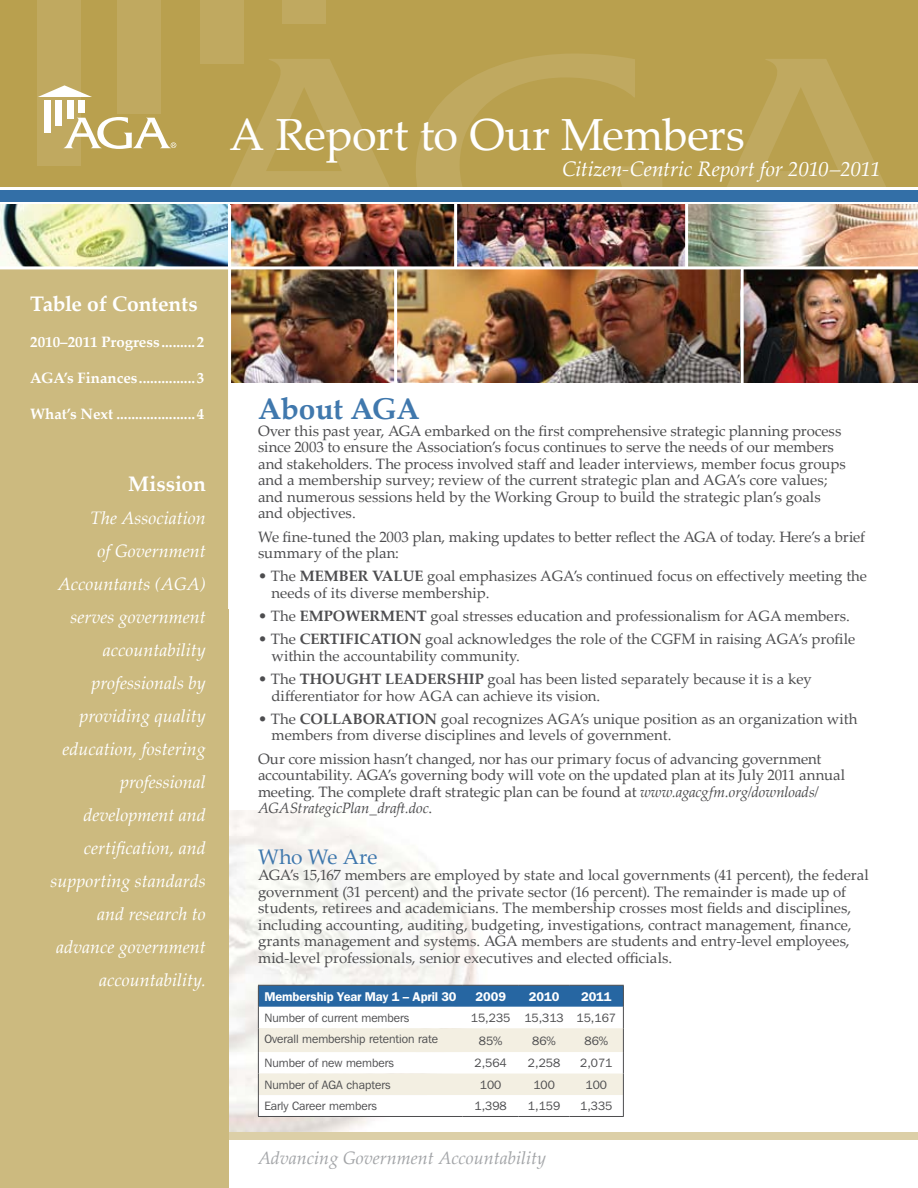
<style>
.page{position:relative;width:918px;height:1188px;background:#fff}
.page>*{position:absolute;margin:0;border:0;box-sizing:border-box;transform-origin:0 0}
.t1{font:45px "Palatino Linotype";letter-spacing:-.01em;color:#fff}
.t2{font:700 30px "Palatino Linotype";letter-spacing:-.015em;color:#4078ad}
.t3{font:italic 21px "Palatino Linotype";letter-spacing:-.01em;color:#fff}
.t4{font:700 21px "Palatino Linotype";letter-spacing:-.01em;color:#fff}
.t5{font:21px "Palatino Linotype";color:#4078ad}
.t6{font:italic 18px/33px "Palatino Linotype";color:#fff;text-align:right}
.t7{font:italic 18px "Palatino Linotype";color:#a2a4a7}
.t8{font:15px/16.5px "Palatino Linotype";color:#4d4d4f}
.t9{font:700 15px "Palatino Linotype";color:#fff}
.t10{font:600 12.75px "Franklin Gothic";letter-spacing:-.01em;color:#fff}
.t11{font:12px "Franklin Gothic IT Cby BT";color:#4d4d4f}
.s1{font-weight:700}
.s2{font-style:italic}
</style>
<div class="page">
<img style="left:228px;top:810px;width:396px;height:322px">
<div style="left:0;top:0;width:918px;height:188px;background:#b9a04e"></div>
<svg style="left:173px;top:59px;width:243px;height:129px"></svg>
<svg style="left:416px;top:54px;width:248px;height:134px"></svg>
<svg style="left:670px;top:59px;width:248px;height:129px"></svg>
<div style="left:37px;top:0;width:43px;height:165px;background:#c0a960"></div>
<div style="left:118px;top:0;width:43px;height:113px;background:#c0a960"></div>
<div style="left:200px;top:0;width:44px;height:64px;background:#c0a960"></div>
<div style="left:283px;top:0;width:43px;height:24px;background:#c0a960"></div>
<img style="left:0;top:190px;width:918px;height:80px">
<img style="left:231px;top:270px;width:687px;height:112px">
<div style="left:0;top:1132px;width:918px;height:8px;background:#dccfa7"></div>
<div style="left:0;top:269px;width:228px;height:919px;background:#ccba7f"></div>
<img style="left:0;top:205px;width:228px;height:61px">
<img style="left:231px;top:205px;width:223px;height:61px">
<img style="left:689px;top:205px;width:229px;height:61px">
<div style="left:0;top:191px;width:918px;height:11px;background:#336fa7"></div>
<div style="left:45px;top:100px;width:6px;height:33px;background:#fff"></div>
<svg style="left:38px;top:85px;width:54px;height:12px"></svg>
<div style="left:56px;top:100px;width:6px;height:25px;background:#fff"></div>
<div style="left:67px;top:100px;width:6px;height:18px;background:#fff"></div>
<div style="left:79px;top:100px;width:6px;height:13px;background:#fff"></div>
<svg style="left:63px;top:117px;width:113px;height:32px"></svg>
<img style="left:457px;top:205px;width:228px;height:61px">
<hr style="left:454px;top:203px;width:3px;height:66px;background:#fff">
<hr style="left:0;top:266px;width:918px;height:3px;background:#fff">
<hr style="left:228px;top:205px;width:3px;height:404px;background:#fff">
<hr style="left:394px;top:269px;width:3px;height:307px;background:#fff">
<hr style="left:741px;top:267px;width:3px;height:141px;background:#fff">
<hr style="left:685px;top:203px;width:3px;height:66px;background:#fff">
<svg style="left:258px;top:985px;width:366px;height:131px"></svg>
<hr style="left:258px;top:1116px;width:205px;height:1px;background:#4d4d4f">
<hr style="left:463px;top:1116px;width:56px;height:1px;background:#4d4d4f">
<hr style="left:519px;top:1116px;width:51px;height:1px;background:#4d4d4f">
<hr style="left:570px;top:1116px;width:54px;height:1px;background:#4d4d4f">
<h1 class="t1" style="left:230px;top:102px;width:517px">A Report to Our Members</h1>
<h3 class="t3" style="left:562px;top:154px;width:320px">Citizen-Centric Report for 2010–2011</h3>
<h3 class="t4" style="left:30px;top:289px;width:169px">Table of Contents</h3>
<p class="t9" style="left:30px;top:332px;width:175px">2010–2011 Progress .........2</p>
<p class="t9" style="left:30px;top:368px;width:175px">AGA’s Finances...............3</p>
<p class="t9" style="left:30px;top:404px;width:175px">What’s Next .....................4</p>
<h3 class="t4" style="left:128px;top:469px;width:79px">Mission</h3>
<p class="t6" style="left:50px;top:501px;width:157px">The Association<br>of Government<br>Accountants (AGA) serves government accountability professionals by providing quality education, fostering professional development and certification, and supporting standards and research to advance government accountability.</p>
<h2 class="t2" style="left:258px;top:388px;width:163px">About AGA</h2>
<p class="t8" style="left:258px;top:422px;width:589px">Over this past year, AGA embarked on the first comprehensive strategic planning process since 2003 to ensure the Association’s focus continues to serve the needs of our members and stakeholders. The process involved staff and leader interviews, member focus groups and a membership survey; review of the current strategic plan and AGA’s core values; and numerous sessions held by the Working Group to build the strategic plan’s goals and objectives.</p>
<p class="t8" style="left:258px;top:528px;width:609px">We fine-tuned the 2003 plan, making updates to better reflect the AGA of today. Here’s a brief summary of the plan:</p>
<p class="t8" style="left:272px;top:568px;width:597px;text-indent:-14px">• The <span class="s1">MEMBER VALUE</span> goal emphasizes AGA’s continued focus on effectively meeting the needs of its diverse membership.</p>
<p class="t8" style="left:258px;top:607px;width:593px">• The <span class="s1">EMPOWERMENT</span> goal stresses education and professionalism for AGA members.</p>
<p class="t8" style="left:272px;top:631px;width:585px;text-indent:-14px">• The <span class="s1">CERTIFICATION</span> goal acknowledges the role of the CGFM in raising AGA’s profile within the accountability community.</p>
<p class="t8" style="left:272px;top:670px;width:542px;text-indent:-14px">• The <span class="s1">THOUGHT LEADERSHIP</span> goal has been listed separately because it is a key differentiator for how AGA can achieve its vision.</p>
<p class="t8" style="left:272px;top:710px;width:587px;text-indent:-14px">• The <span class="s1">COLLABORATION</span> goal recognizes AGA’s unique position as an organization with members from diverse disciplines and levels of government.</p>
<p class="t8" style="left:258px;top:750px;width:589px">Our core mission hasn’t changed, nor has our primary focus of advancing government accountability. AGA’s governing body will vote on the updated plan at its July 2011 annual meeting. The complete draft strategic plan can be found at <span class="s2">www.agacgfm.org/downloads/ AGAStrategicPlan_draft.doc</span>.</p>
<h3 class="t5" style="left:258px;top:842px;width:121px">Who We Are</h3>
<p class="t8" style="left:258px;top:866px;width:612px">AGA’s 15,167 members are employed by state and local governments (41 percent), the federal government (31 percent) and the private sector (16 percent). The remainder is made up of students, retirees and academicians. The membership crosses most fields and disciplines, including accounting, auditing, budgeting, investigations, contract management, finance, grants management and systems. AGA members are students and entry-level employees, mid-level professionals, senior executives and elected officials.</p>
<p class="t10" style="left:264px;top:989px;width:194px">Membership Year May 1 – April 30</p>
<p class="t10" style="left:475px;top:989px;width:32px">2009</p>
<p class="t10" style="left:529px;top:989px;width:32px">2010</p>
<p class="t10" style="left:581px;top:989px;width:32px">2011</p>
<p class="t11" style="left:264px;top:1010px;width:146px">Number of current members</p>
<p class="t11" style="left:471px;top:1011px;width:147px">15,235 15,313 15,167</p>
<p class="t11" style="left:264px;top:1032px;width:175px">Overall membership retention rate</p>
<p class="t11" style="left:479px;top:1033px;width:25px">85%</p>
<p class="t11" style="left:532px;top:1033px;width:25px">86%</p>
<p class="t11" style="left:585px;top:1033px;width:25px">86%</p>
<p class="t11" style="left:264px;top:1056px;width:131px">Number of new members</p>
<p class="t11" style="left:475px;top:1056px;width:34px">2,564</p>
<p class="t11" style="left:528px;top:1056px;width:34px">2,258</p>
<p class="t11" style="left:580px;top:1056px;width:34px">2,071</p>
<p class="t11" style="left:264px;top:1077px;width:128px">Number of AGA chapters</p>
<p class="t11" style="left:480px;top:1077px;width:23px">100</p>
<p class="t11" style="left:533px;top:1077px;width:23px">100</p>
<p class="t11" style="left:586px;top:1077px;width:23px">100</p>
<p class="t11" style="left:264px;top:1099px;width:114px">Early Career members</p>
<p class="t11" style="left:475px;top:1099px;width:34px">1,398</p>
<p class="t11" style="left:528px;top:1099px;width:34px">1,159</p>
<p class="t11" style="left:580px;top:1099px;width:34px">1,335</p>
<p class="t7" style="left:258px;top:1145px;width:290px">Advancing Government Accountability</p>
</div>
